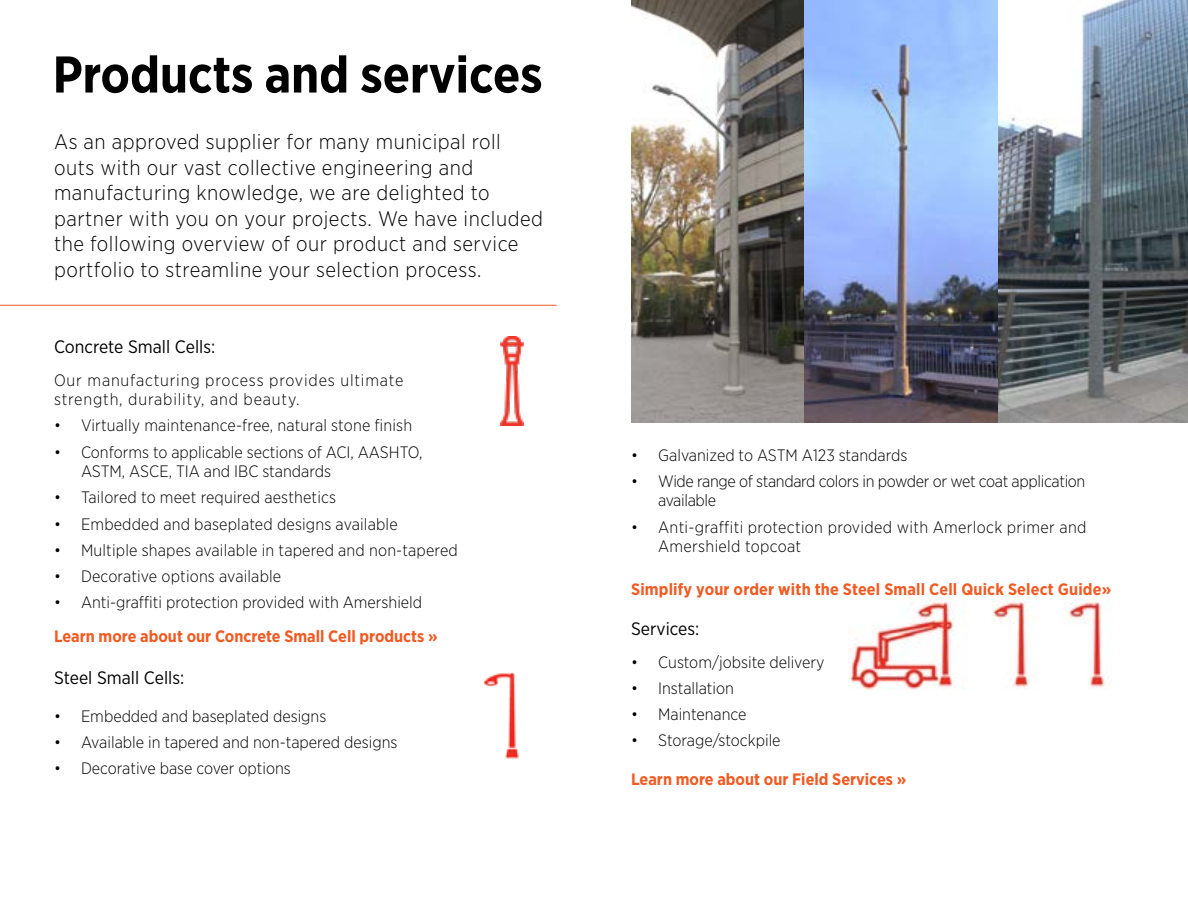
<style>
.page{position:relative;width:1188px;height:918px;background:#fff}
.page>*{position:absolute;margin:0;border:0;box-sizing:border-box;transform-origin:0 0}
.t1{font:700 51.6px "Gotham Narrow";letter-spacing:-.005em;color:#000}
.t2{font:300 21px/25.5px "Gotham Narrow";letter-spacing:.025em;color:#000}
.t3{font:18px "Gotham Narrow";color:#000}
.t4{font:300 16.5px/19.5px "Gotham Narrow";color:#000}
.t5{font:700 16.5px "Gotham Narrow";color:#f15a22}
.t6{font:300 16.5px/19.5px "Gotham Narrow";letter-spacing:.02em;color:#000}
.t7{font:300 16.5px/19.5px "Gotham Narrow";letter-spacing:.05em;color:#000}
.t8{font:300 16.5px/19.5px "Gotham Narrow";letter-spacing:-.02em;color:#000}
</style>
<div class="page">
<img style="left:483px;top:672px;width:36px;height:87px">
<img style="left:632px;top:0;width:556px;height:422px">
<img style="left:501px;top:337px;width:22px;height:89px">
<img style="left:849px;top:600px;width:260px;height:90px">
<hr style="left:0;top:305px;width:556px;height:1px;background:#f15a22">
<p class="t1" style="left:53px;top:41px;width:492px">Products and services</p>
<p class="t2" style="left:54px;top:129px;width:491px">As an approved supplier for many municipal roll outs with our vast collective engineering and manufacturing knowledge, we are delighted to partner with you on your projects. We have included the following overview of our product and service portfolio to streamline your selection process.</p>
<p class="t3" style="left:54px;top:335px;width:163px">Concrete Small Cells:</p>
<p class="t7" style="left:54px;top:370px;width:351px">Our manufacturing process provides ultimate strength, durability, and beauty.</p>
<p class="t4" style="left:54px;top:415px;width:360px">• Virtually maintenance-free, natural stone finish</p>
<p class="t4" style="left:81px;top:442px;width:343px;text-indent:-27px">• Conforms to applicable sections of ACI, AASHTO,<br>ASTM, ASCE, TIA and IBC standards</p>
<p class="t4" style="left:54px;top:487px;width:284px">• Tailored to meet required aesthetics</p>
<p class="t4" style="left:54px;top:514px;width:345px">• Embedded and baseplated designs available</p>
<p class="t4" style="left:54px;top:540px;width:405px">• Multiple shapes available in tapered and non-tapered</p>
<p class="t4" style="left:54px;top:566px;width:229px">• Decorative options available</p>
<p class="t4" style="left:54px;top:592px;width:370px">• Anti-graffiti protection provided with Amershield</p>
<p class="t5" style="left:54px;top:626px;width:385px">Learn more about our Concrete Small Cell products »</p>
<p class="t3" style="left:54px;top:667px;width:132px">Steel Small Cells:</p>
<p class="t4" style="left:54px;top:706px;width:274px">• Embedded and baseplated designs</p>
<p class="t4" style="left:54px;top:732px;width:345px">• Available in tapered and non-tapered designs</p>
<p class="t4" style="left:54px;top:758px;width:238px">• Decorative base cover options</p>
<p class="t4" style="left:631px;top:445px;width:278px">• Galvanized to ASTM A123 standards</p>
<p class="t8" style="left:658px;top:471px;width:429px;text-indent:-27px">• Wide range of standard colors in powder or wet coat application available</p>
<p class="t6" style="left:658px;top:517px;width:430px;text-indent:-27px">• Anti-graffiti protection provided with Amerlock primer and<br>Amershield topcoat</p>
<p class="t5" style="left:631px;top:578px;width:482px">Simplify your order with the Steel Small Cell Quick Select Guide»</p>
<p class="t3" style="left:631px;top:617px;width:70px">Services:</p>
<p class="t4" style="left:631px;top:652px;width:195px">• Custom/jobsite delivery</p>
<p class="t4" style="left:631px;top:678px;width:104px">• Installation</p>
<p class="t4" style="left:631px;top:704px;width:117px">• Maintenance</p>
<p class="t4" style="left:631px;top:730px;width:151px">• Storage/stockpile</p>
<p class="t5" style="left:631px;top:768px;width:277px">Learn more about our Field Services »</p>
</div>
